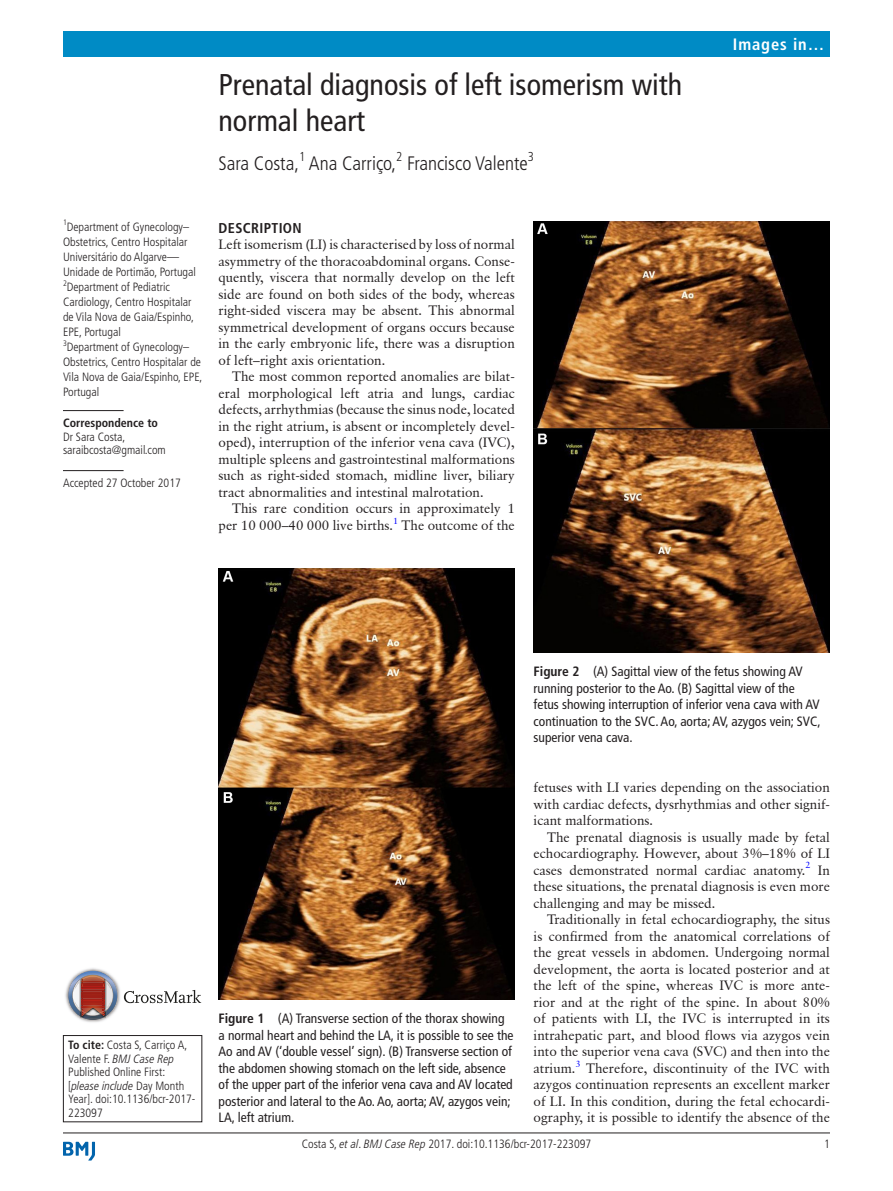
<style>
.page{position:relative;width:893px;height:1191px;background:#fff}
.page>*{position:absolute;margin:0;border:0;box-sizing:border-box;transform-origin:0 0}
.t1{font:condensed 30px/36px "Frutiger LT Pro";color:#231f20}
.t2{font:300 condensed 19.5px "Frutiger LT Pro";color:#231f20}
.t3{font:700 condensed 16.5px "Frutiger LT Std";letter-spacing:.055em;color:#fff}
.t4{font:700 condensed 14.25px "Frutiger LT Pro";letter-spacing:.025em;color:#231f20}
.t5{font:13.5px/16.5px "Classical Garamond BT";color:#231f20;text-align:justify}
.t6{font:condensed 13.5px/16.5px "Frutiger LT Pro";color:#231f20}
.t7{font:300 condensed 12px/15px "Frutiger LT Pro";color:#231f20}
.t8{font:700 condensed 12px "Frutiger LT Pro";color:#231f20}
.s1{font-weight:700}
.s2{font-style:italic}
</style>
<div class="page">
<hr style="left:63px;top:1132px;width:767px;height:1px;background:#231f20">
<svg style="left:63px;top:1141px;width:32px;height:19px"></svg>
<div style="left:63px;top:31px;width:767px;height:25px;background:#008bc5"></div>
<div style="left:63px;top:1035px;width:139px;height:87px;border:1px solid #231f20"></div>
<hr style="left:63px;top:410px;width:61px;height:1px;background:#231f20">
<hr style="left:63px;top:470px;width:61px;height:1px;background:#231f20">
<img style="left:65px;top:968px;width:55px;height:54px">
<svg style="left:68px;top:970px;width:49px;height:49px;background:#a98689"></svg>
<svg style="left:124px;top:990px;width:77px;height:13px"></svg>
<img style="left:219px;top:569px;width:296px;height:430px">
<img style="left:534px;top:222px;width:296px;height:430px">
<h1 class="t1" style="left:219px;top:66px;width:465px">Prenatal diagnosis of left isomerism with normal heart</h1>
<h2 class="t2" style="left:219px;top:152px;width:317px">Sara Costa,<sup>1</sup> Ana Carriço,<sup>2</sup> Francisco Valente<sup>3</sup></h2>
<p class="t7" style="left:63px;top:219px;width:141px"><sup>1</sup>Department of Gynecology–<br>Obstetrics, Centro Hospitalar<br>Universitário do Algarve—<br>Unidade de Portimão, Portugal<br><sup>2</sup>Department of Pediatric<br>Cardiology, Centro Hospitalar de Vila Nova de Gaia/Espinho,<br>EPE, Portugal<br><sup>3</sup>Department of Gynecology–<br>Obstetrics, Centro Hospitalar de<br>Vila Nova de Gaia/Espinho, EPE,<br>Portugal</p>
<p class="t8" style="left:63px;top:416px;width:97px">Correspondence to</p>
<p class="t7" style="left:63px;top:430px;width:104px;line-height:13.5px">Dr Sara Costa, saraibcosta@gmail.com</p>
<p class="t7" style="left:63px;top:476px;width:119px">Accepted 27 October 2017</p>
<p class="t4" style="left:219px;top:219px;width:85px">Description</p>
<p class="t5" style="left:219px;top:236px;width:298px">Left isomerism (LI) is characterised by loss of normal asymmetry of the thoracoabdominal organs. Conse&shy;quently, viscera that normally develop on the left side are found on both sides of the body, whereas right-sided viscera may be absent. This abnormal symmetrical development of organs occurs because in the early embryonic life, there was a disruption of left–right axis orientation.</p>
<p class="t5" style="left:219px;top:368px;width:298px;text-indent:14px">The most common reported anomalies are bilat&shy;eral morphological left atria and lungs, cardiac defects, arrhythmias (because the sinus node, located in the right atrium, is absent or incompletely devel&shy;oped), interruption of the inferior vena cava (IVC), multiple spleens and gastrointestinal malformations such as right-sided stomach, midline liver, biliary tract abnormalities and intestinal malrotation.</p>
<p class="t5" style="left:219px;top:500px;width:298px;text-align:right">This rare condition occurs in approximately 1 per 10 000–40 000 live births.<sup>1</sup> The outcome of the</p>
<p class="t3" style="left:733px;top:34px;width:93px">Images in…</p>
<p class="t7" style="left:68px;top:1038px;width:129px;line-height:13.5px"><span class="s1">To cite:</span> Costa S, Carriço A,<br>Valente F. <span class="s2">BMJ Case Rep<br></span>Published Online First: [<span class="s2">please include</span> Day Month<br>Year]. doi:10.1136/bcr-2017-<br>223097</p>
<p class="t6" style="left:219px;top:1010px;width:297px"><span class="s1">Figure 1</span> (A) Transverse section of the thorax showing a normal heart and behind the LA, it is possible to see the Ao and AV (‘double vessel’ sign). (B) Transverse section of the abdomen showing stomach on the left side, absence of the upper part of the inferior vena cava and AV located posterior and lateral to the Ao. Ao, aorta; AV, azygos vein; LA, left atrium.</p>
<p class="t6" style="left:534px;top:663px;width:289px"><span class="s1">Figure 2</span> (A) Sagittal view of the fetus showing AV running posterior to the Ao. (B) Sagittal view of the fetus showing interruption of inferior vena cava with AV continuation to the SVC. Ao, aorta; AV, azygos vein; SVC, superior vena cava.</p>
<p class="t5" style="left:534px;top:779px;width:298px">fetuses with LI varies depending on the association with cardiac defects, dysrhythmias and other signif&shy;icant malformations.</p>
<p class="t5" style="left:534px;top:828px;width:298px;text-indent:14px">The prenatal diagnosis is usually made by fetal echocardiography. However, about 3%–18% of LI cases demonstrated normal cardiac anatomy.<sup>2</sup></p>
<p class="t5" style="left:534px;top:861px;width:298px;text-indent:284px">In these situations, the prenatal diagnosis is even more challenging and may be missed.</p>
<p class="t5" style="left:534px;top:911px;width:298px;text-indent:14px">Traditionally in fetal echocardiography, the situs is confirmed from the anatomical correlations of the great vessels in abdomen. Undergoing normal development, the aorta is located posterior and at the left of the spine, whereas IVC is more ante&shy;rior and at the right of the spine. In about 80% of patients with LI, the IVC is interrupted in its intrahepatic part, and blood flows via azygos vein into the superior vena cava (SVC) and then into the atrium.<sup>3</sup> Therefore, discontinuity of the IVC with azygos continuation represents an excellent marker of LI. In this condition, during the fetal echocardi&shy;ography, it is possible to identify the absence of the</p>
<p class="t7" style="left:302px;top:1136px;width:291px">Costa S, <span class="s2">et al</span>. <span class="s2">BMJ Case Rep</span> 2017. doi:10.1136/bcr-2017-223097</p>
<p class="t7" style="left:824px;top:1136px;width:7px">1</p>
</div>
